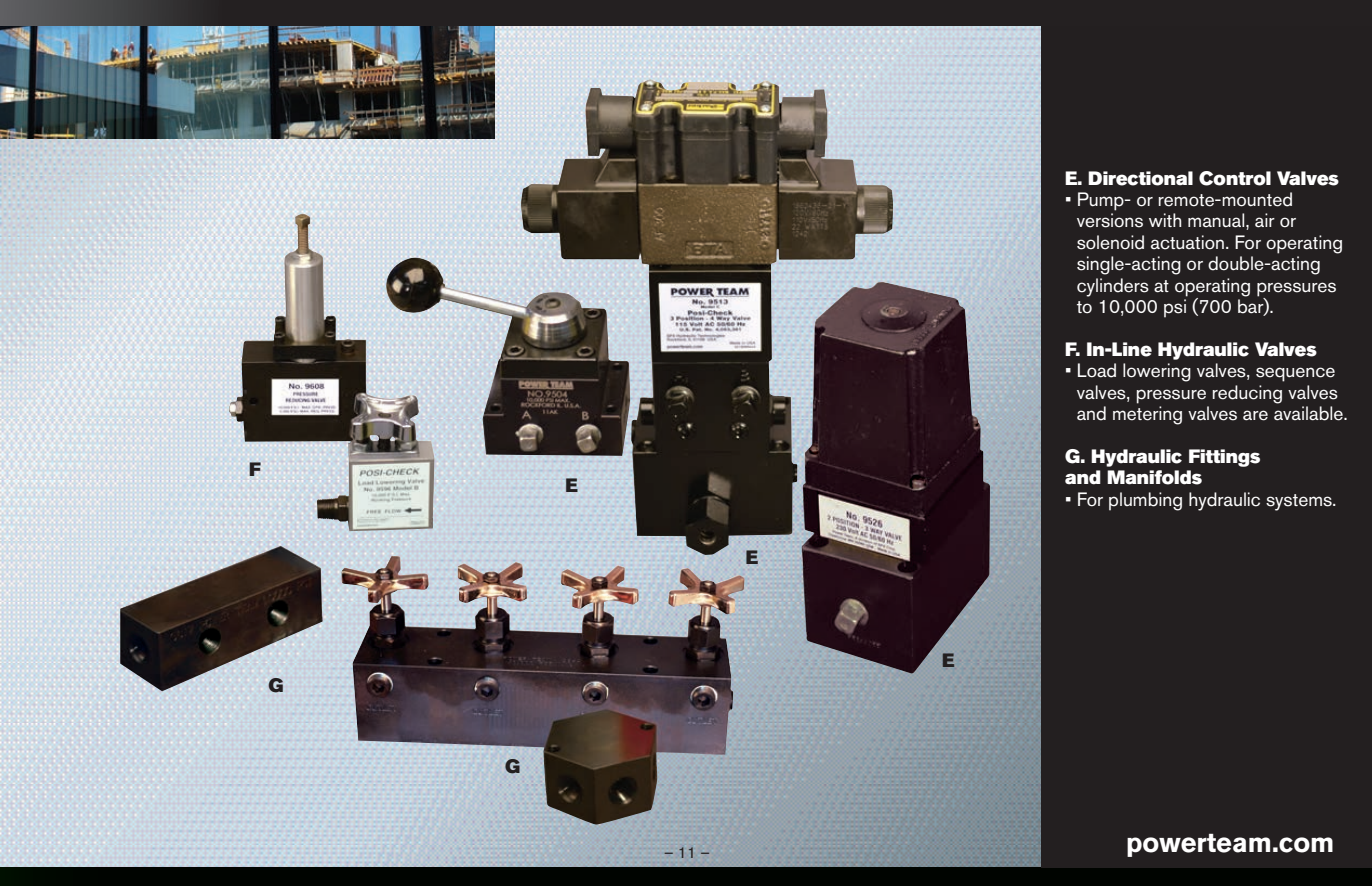
<style>
.page{position:relative;width:1372px;height:886px;background:#fff}
.page>*{position:absolute;margin:0;border:0;box-sizing:border-box;transform-origin:0 0}
.t1{font:700 27px "Akzidenz Grotesk BE";color:#fff}
.t2{font:19.12px/21.4px "Akzidenz Grotesk BE";color:#fff}
.t3{font:19.12px/21.4px "Akzidenz Grotesk BE Super";color:#fff}
.t4{font:19.12px "Akzidenz Grotesk BE Super";color:#231f20}
.t5{font:15.75px "Akzidenz Grotesk BE";color:#231f20}
</style>
<div class="page">
<svg style="left:0;top:865px;width:1371px;height:20px;background:#0d120f"></svg>
<img style="left:0;top:26px;width:1040px;height:839px">
<div style="left:1040px;top:0;width:331px;height:867px;background:#231f20"></div>
<img style="left:520px;top:79px;width:373px;height:475px">
<img style="left:0;top:26px;width:494px;height:113px">
<svg style="left:0;top:0;width:1040px;height:26px;background:#2a2728"></svg>
<p class="t4" style="left:249px;top:457px;width:13px">F</p>
<p class="t4" style="left:268px;top:674px;width:17px">G</p>
<p class="t4" style="left:565px;top:474px;width:14px">E</p>
<p class="t4" style="left:505px;top:754px;width:17px">G</p>
<p class="t4" style="left:745px;top:546px;width:14px">E</p>
<p class="t5" style="left:664px;top:842px;width:47px">– 11 –</p>
<p class="t4" style="left:941px;top:648px;width:14px">E</p>
<p class="t3" style="left:1064px;top:167px;width:275px">E. Directional Control Valves</p>
<p class="t2" style="left:1076px;top:188px;width:268px;text-indent:-12px">• Pump- or remote-mounted versions with manual, air or solenoid actuation. For operating single-acting or double-acting cylinders at operating pressures to 10,000 psi (700 bar).</p>
<p class="t3" style="left:1064px;top:338px;width:253px">F. In-Line Hydraulic Valves</p>
<p class="t2" style="left:1076px;top:359px;width:272px;text-indent:-12px">• Load lowering valves, sequence valves, pressure reducing valves and metering valves are available.</p>
<p class="t3" style="left:1064px;top:445px;width:197px">G. Hydraulic Fittings and Manifolds</p>
<p class="t2" style="left:1064px;top:488px;width:273px">• For plumbing hydraulic systems.</p>
<h1 class="t1" style="left:1125px;top:826px;width:210px">powerteam.com</h1>
</div>
